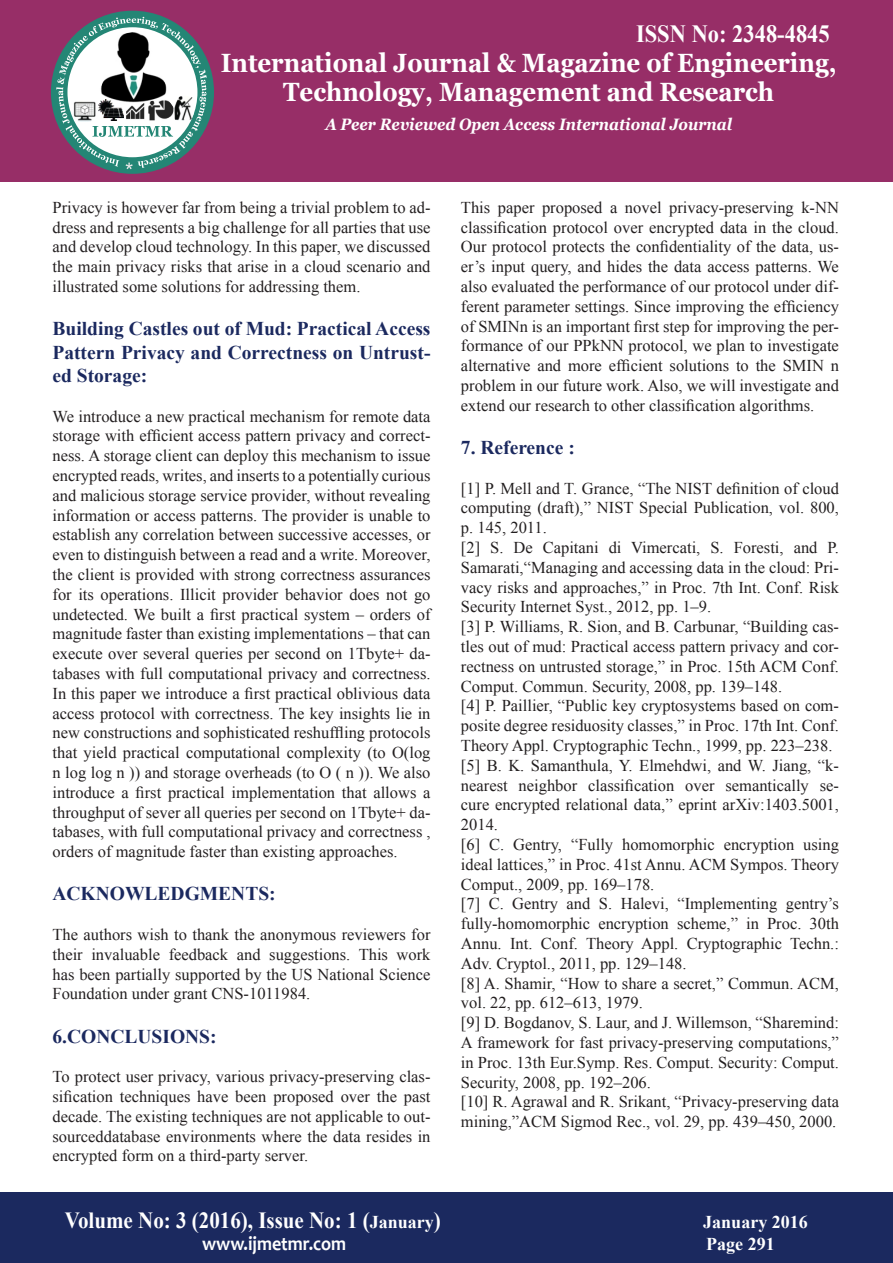
<style>
.page{position:relative;width:893px;height:1263px;background:#fff}
.page>*{position:absolute;margin:0;border:0;box-sizing:border-box;transform-origin:0 0}
.t1{font:700 26.4px/28.8px "Georgia";color:#fff;text-align:center;scale:.91 1}
.t2{font:700 24.75px "Times New Roman";color:#fff;scale:.91 1}
.t3{font:700 23.1px "Times New Roman";color:#fff;scale:.91 1}
.t4{font:700 19.8px "Candara";color:#fff;scale:.91 1}
.t5{font:700 19.5px/23.4px "Times New Roman";color:#1b295f;text-align:justify}
.t6{font:700 18px "Times New Roman";color:#fff}
.t7{font:16.5px/19.8px "Times New Roman";color:#231f20;text-align:justify}
.t8{font:italic 700 16.5px "Georgia";color:#fff;scale:.91 1}
.s1{font-size:18px}
</style>
<div class="page">
<div style="left:0;top:0;width:893px;height:182px;background:#972e67"></div>
<div style="left:51px;top:11px;width:163px;height:163px;background:#248675;border-radius:50%"></div>
<svg style="left:56px;top:17px;width:151px;height:152px"></svg>
<img style="left:146px;top:99px;width:28px;height:23px">
<img style="left:174px;top:96px;width:21px;height:25px">
<img style="left:99px;top:31px;width:72px;height:74px">
<img style="left:72px;top:101px;width:25px;height:21px">
<img style="left:99px;top:99px;width:25px;height:21px">
<div style="left:0;top:1192px;width:893px;height:71px;background:#1b295f"></div>
<h2 class="t2" style="left:636px;top:16px;width:214px">ISSN No: 2348-4845</h2>
<h1 class="t1" style="left:221px;top:49px;width:678px">International Journal &amp; Magazine of Engineering,<br>Technology, Management and Research</h1>
<p class="t8" style="left:325px;top:113px;width:448px">A Peer Reviewed Open Access International Journal</p>
<p class="t7" style="left:52px;top:197px;width:380px">Privacy is however far from being a trivial problem to ad&shy;dress and represents a big challenge for all parties that use and develop cloud technology. In this paper, we discussed the main privacy risks that arise in a cloud scenario and illustrated some solutions for addressing them.</p>
<p class="t5" style="left:52px;top:316px;width:379px">Building Castles out of Mud: Practical Access Pattern Privacy and Correctness on Untrust&shy;ed Storage:</p>
<p class="t7" style="left:52px;top:406px;width:380px">We introduce a new practical mechanism for remote data storage with efficient access pattern privacy and correct&shy;ness. A storage client can deploy this mechanism to issue encrypted reads, writes, and inserts to a potentially curious and malicious storage service provider, without revealing information or access patterns. The provider is unable to establish any correlation between successive accesses, or even to distinguish between a read and a write. Moreover, the client is provided with strong correctness assurances for its operations. Illicit provider behavior does not go undetected. We built a first practical system – orders of magnitude faster than existing implementations – that can execute over several queries per second on 1Tbyte+ da&shy;tabases with full computational privacy and correctness.<br>In this paper we introduce a first practical oblivious data access protocol with correctness. The key insights lie in new constructions and sophisticated reshuffling protocols that yield practical computational complexity (to O(log n log log n )) and storage overheads (to O ( n )). We also introduce a first practical implementation that allows a throughput of sever all queries per second on 1Tbyte+ da&shy;tabases, with full computational privacy and correctness , orders of magnitude faster than existing approaches.</p>
<p class="t5" style="left:52px;top:882px;width:225px">ACKNOWLEDGMENTS:</p>
<p class="t7" style="left:52px;top:924px;width:380px">The authors wish to thank the anonymous reviewers for their invaluable feedback and suggestions. This work has been partially supported by the US National Science Foundation under grant CNS-1011984.</p>
<p class="t5" style="left:52px;top:1024px;width:166px">6.CONCLUSIONS:</p>
<p class="t7" style="left:52px;top:1066px;width:380px">To protect user privacy, various privacy-preserving clas&shy;sification techniques have been proposed over the past decade. The existing techniques are not applicable to out&shy;sourceddatabase environments where the data resides in encrypted form on a third-party server.</p>
<p class="t7" style="left:461px;top:197px;width:380px">This paper proposed a novel privacy-preserving k-NN classification protocol over encrypted data in the cloud.<br>Our protocol protects the confidentiality of the data, us&shy;er’s input query, and hides the data access patterns. We also evaluated the performance of our protocol under dif&shy;ferent parameter settings. Since improving the efficiency of SMINn is an important first step for improving the per&shy;formance of our PPkNN protocol, we plan to investigate alternative and more efficient solutions to the SMIN n problem in our future work. Also, we will investigate and extend our research to other classification algorithms.</p>
<p class="t5" style="left:461px;top:435px;width:115px">7. Reference :</p>
<p class="t7" style="left:461px;top:478px;width:380px;text-align:left">[1] P. Mell and T. Grance, “The NIST definition of cloud computing (draft),” NIST Special Publication, vol. 800, p. 145, 2011.<br>[2] S. De Capitani di Vimercati, S. Foresti, and P.<br>Samarati,“Managing and accessing data in the cloud: Pri&shy;vacy risks and approaches,” in Proc. 7th Int. Conf. Risk Security Internet Syst., 2012, pp. 1–9.<br>[3] P. Williams, R. Sion, and B. Carbunar, “Building cas&shy;tles out of mud: Practical access pattern privacy and cor&shy;rectness on untrusted storage,” in Proc. 15th ACM Conf.<br>Comput. Commun. Security, 2008, pp. 139–148.<br>[4] P. Paillier, “Public key cryptosystems based on com&shy;posite degree residuosity classes,” in Proc. 17th Int. Conf.<br>Theory Appl. Cryptographic Techn., 1999, pp. 223–238. [5] B. K. Samanthula, Y. Elmehdwi, and W. Jiang, “k&shy;nearest neighbor classification over semantically se&shy;cure encrypted relational data,” eprint arXiv:1403.5001, 2014.<br>[6] C. Gentry, “Fully homomorphic encryption using ideal lattices,” in Proc. 41st Annu. ACM Sympos. Theory Comput., 2009, pp. 169–178.<br>[7] C. Gentry and S. Halevi, “Implementing gentry’s fully-homomorphic encryption scheme,” in Proc. 30th Annu. Int. Conf. Theory Appl. Cryptographic Techn.:<br>Adv. Cryptol., 2011, pp. 129–148.<br>[8] A. Shamir, “How to share a secret,” Commun. ACM, vol. 22, pp. 612–613, 1979.<br>[9] D. Bogdanov, S. Laur, and J. Willemson, “Sharemind:<br>A framework for fast privacy-preserving computations,” in Proc. 13th Eur.Symp. Res. Comput. Security: Comput.<br>Security, 2008, pp. 192–206.<br>[10] R. Agrawal and R. Srikant, “Privacy-preserving data mining,”ACM Sigmod Rec., vol. 29, pp. 439–450, 2000.</p>
<h3 class="t3" style="left:65px;top:1204px;width:415px">Volume No: 3 (2016), Issue No: 1 (<span class="s1">January</span>)</h3>
<p class="t6" style="left:703px;top:1210px;width:106px">January 2016</p>
<p class="t4" style="left:202px;top:1231px;width:160px">www.ijmetmr.com</p>
<p class="t6" style="left:706px;top:1231px;width:70px">Page 291</p>
</div>
